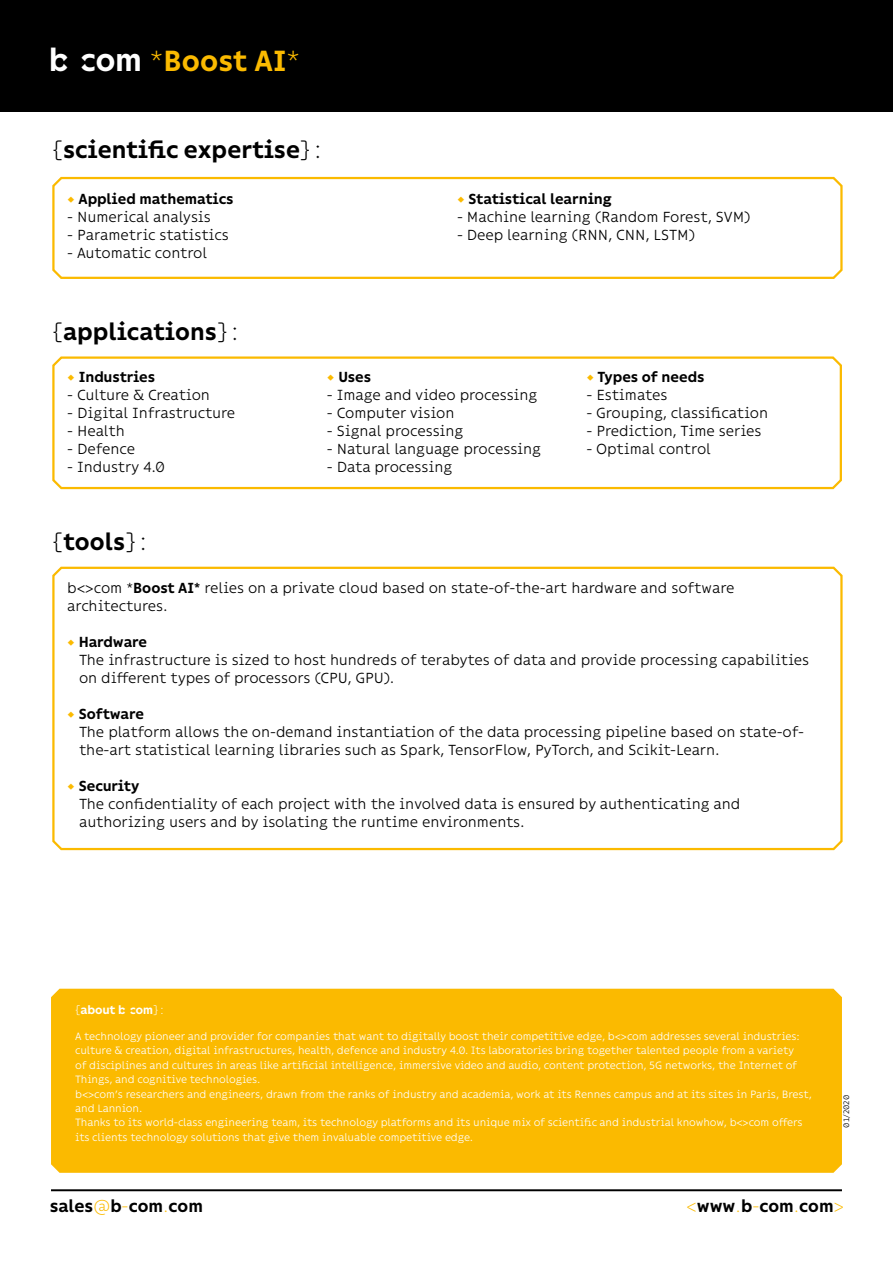
<style>
.page{position:relative;width:893px;height:1263px;background:#fff}
.page>*{position:absolute;margin:0;border:0;box-sizing:border-box;transform-origin:0 0}
.t1{font:600 33px "Bcom";color:#fbba00}
.t2{font:600 27px "Bcom";color:#000}
.t3{font:600 19.5px "Bcom";color:#000}
.t4{font:300 16.5px/18px "Bcom";letter-spacing:-.005em;color:#000}
.t5{font:600 16.5px "Bcom";letter-spacing:-.005em;color:#000}
.t6{font:600 13.5px "Bcom";letter-spacing:-.01em;color:#fff}
.t7{font:300 12px/14.4px "Bcom";letter-spacing:-.01em;color:#fff}
.t8{font:300 9px "Bcom";color:#000}
.s1{font-size:36px;color:#fff}
.s2{font-weight:300}
.s3{color:#fbba00}
.s4{font-weight:600}
.s5{font-weight:600;color:#fbba00}
</style>
<div class="page">
<div style="left:0;top:0;width:893px;height:111px;background:#000"></div>
<hr style="left:51px;top:1189px;width:791px;height:2px;background:#000">
<div style="left:51px;top:989px;width:791px;height:184px;background:#fbba00"></div>
<div style="left:52px;top:356px;width:790px;height:133px;border:2px solid #fbba00;border-radius:8px"></div>
<div style="left:52px;top:567px;width:791px;height:283px;border:2px solid #fbba00;border-radius:8px"></div>
<div style="left:52px;top:177px;width:791px;height:102px;border:2px solid #fbba00;border-radius:8px"></div>
<h1 class="t1" style="left:49px;top:43px;width:253px"><span class="s1">b&gt;</span> <span class="s2">*</span>Boost AI*</h1>
<h2 class="t2" style="left:52px;top:135px;width:271px">{scientific expertise} :</h2>
<p class="t5" style="left:67px;top:189px;width:168px"><span class="s3">•</span> Applied mathematics</p>
<p class="t4" style="left:67px;top:207px;width:145px">- Numerical analysis</p>
<p class="t4" style="left:67px;top:225px;width:163px">- Parametric statistics</p>
<p class="t4" style="left:67px;top:243px;width:141px">- Automatic control</p>
<p class="t5" style="left:457px;top:189px;width:156px"><span class="s3">•</span> Statistical learning</p>
<p class="t4" style="left:457px;top:207px;width:295px">- Machine learning (Random Forest, SVM)</p>
<p class="t4" style="left:457px;top:225px;width:240px">- Deep learning (RNN, CNN, LSTM)</p>
<h2 class="t2" style="left:52px;top:317px;width:188px">{applications} :</h2>
<p class="t5" style="left:67px;top:367px;width:89px"><span class="s3">•</span> Industries</p>
<p class="t4" style="left:67px;top:385px;width:144px">- Culture &amp; Creation</p>
<p class="t4" style="left:67px;top:403px;width:170px">- Digital Infrastructure</p>
<p class="t4" style="left:67px;top:421px;width:59px">- Health</p>
<p class="t4" style="left:67px;top:439px;width:69px">- Defence</p>
<p class="t4" style="left:67px;top:457px;width:99px">- Industry 4.0</p>
<h2 class="t2" style="left:52px;top:527px;width:96px">{tools} :</h2>
<p class="t5" style="left:327px;top:367px;width:46px"><span class="s3">•</span> Uses</p>
<p class="t4" style="left:327px;top:385px;width:212px">- Image and video processing</p>
<p class="t4" style="left:327px;top:403px;width:129px">- Computer vision</p>
<p class="t4" style="left:327px;top:421px;width:138px">- Signal processing</p>
<p class="t4" style="left:327px;top:439px;width:216px">- Natural language processing</p>
<p class="t4" style="left:327px;top:457px;width:127px">- Data processing</p>
<p class="t5" style="left:586px;top:367px;width:120px"><span class="s3">•</span> Types of needs</p>
<p class="t4" style="left:586px;top:385px;width:83px">- Estimates</p>
<p class="t4" style="left:586px;top:403px;width:183px">- Grouping, classification</p>
<p class="t4" style="left:586px;top:421px;width:177px">- Prediction, Time series</p>
<p class="t4" style="left:586px;top:439px;width:126px">- Optimal control</p>
<p class="t4" style="left:67px;top:579px;width:669px">b&lt;&gt;com *<span class="s4">Boost AI*</span> relies on a private cloud based on state-of-the-art hardware and software architectures.</p>
<p class="t4" style="left:79px;top:633px;width:732px;text-indent:-12px"><span class="s5">•</span> <span class="s4">Hardware<br></span>The infrastructure is sized to host hundreds of terabytes of data and provide processing capabilities on different types of processors (CPU, GPU).</p>
<p class="t4" style="left:79px;top:705px;width:726px;text-indent:-12px"><span class="s5">•</span> <span class="s4">Software<br></span>The platform allows the on-demand instantiation of the data processing pipeline based on state-of&shy;the-art statistical learning libraries such as Spark, TensorFlow, PyTorch, and Scikit-Learn.</p>
<p class="t4" style="left:79px;top:777px;width:663px;text-indent:-12px"><span class="s5">•</span> <span class="s4">Security<br></span>The confidentiality of each project with the involved data is ensured by authenticating and authorizing users and by isolating the runtime environments.</p>
<p class="t6" style="left:75px;top:1003px;width:90px">{about b&gt;} :</p>
<p class="t7" style="left:75px;top:1029px;width:738px">A technology pioneer and provider for companies that want to digitally boost their competitive edge, b&lt;&gt;com addresses several industries: culture &amp; creation, digital infrastructures, health, defence and industry 4.0. Its laboratories bring together talented people from a variety<br>of disciplines and cultures in areas like artificial intelligence, immersive video and audio, content protection, 5G networks, the Internet of Things, and cognitive technologies.<br>b&lt;&gt;com’s researchers and engineers, drawn from the ranks of industry and academia, work at its Rennes campus and at its sites in Paris, Brest, and Lannion.<br>Thanks to its world-class engineering team, its technology platforms and its unique mix of scientific and industrial knowhow, b&lt;&gt;com offers its clients technology solutions that give them invaluable competitive edge.</p>
<p class="t8" style="left:842px;top:1127px;width:34px;rotate:-90deg">01/2020</p>
<p class="t3" style="left:50px;top:1195px;width:155px">sales<span class="s3">@</span>b<span class="s3">-</span>com<span class="s3">.</span>com</p>
<p class="t3" style="left:687px;top:1195px;width:159px"><span class="s3">&lt;</span>www<span class="s3">.</span>b<span class="s3">-</span>com<span class="s3">.</span>com<span class="s3">&gt;</span></p>
</div>
